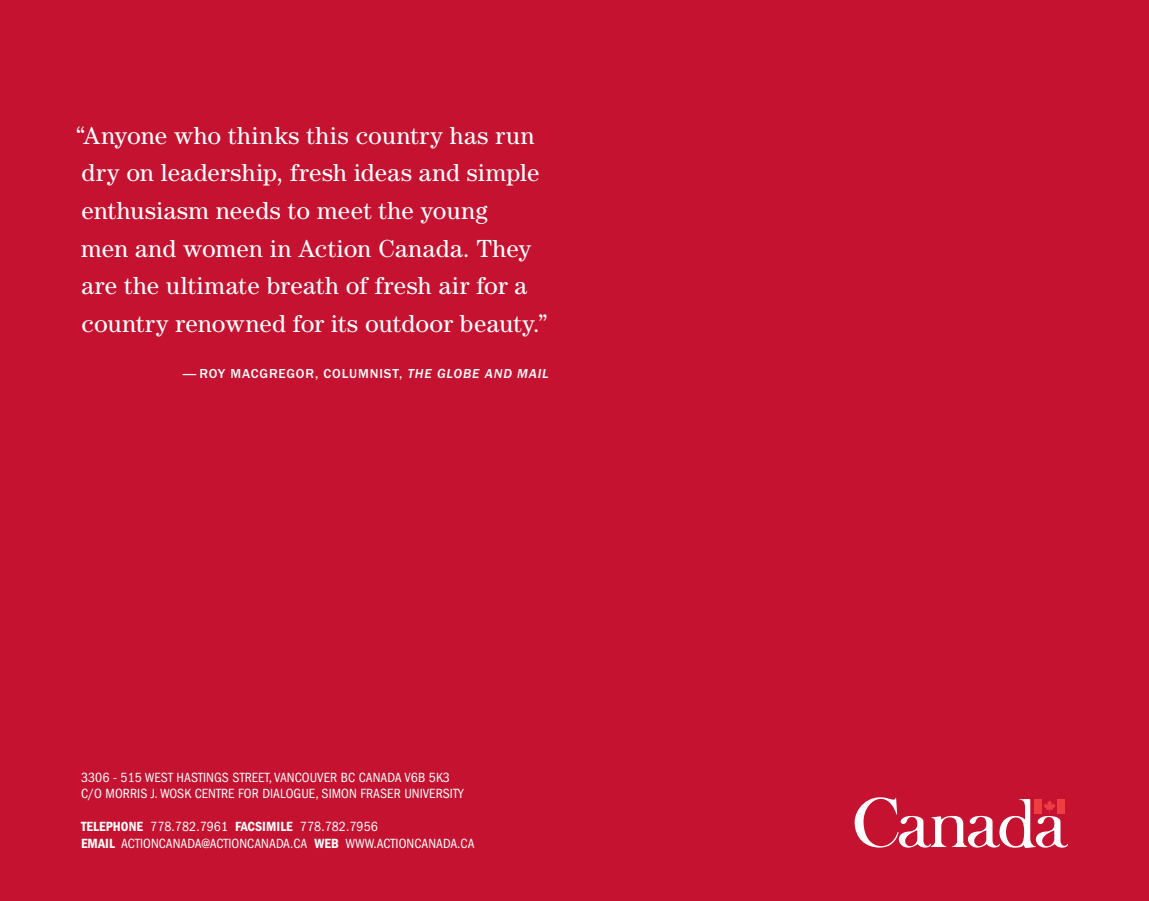
<style>
.page{position:relative;width:1149px;height:901px;background:#c41230}
.page>*{position:absolute;margin:0;border:0;box-sizing:border-box;transform-origin:0 0}
.t1{font:24.75px/37.5px "Century";letter-spacing:.015em;color:#fff}
.t2{font:condensed 13.8px/16.5px "Franklin Gothic";letter-spacing:.005em;color:#fff}
.t3{font:500 13.5px "ITC Franklin Gothic Std";letter-spacing:.06em;color:#fff}
.t4{font:13.5px "ITC Franklin Gothic Std Med It";letter-spacing:.06em;color:#fff}
.s1{font-family:"ITC Franklin Gothic Std";font-weight:500}
.s2{font-weight:600}
</style>
<div class="page">
<svg style="left:855px;top:797px;width:213px;height:51px"></svg>
<h1 class="t1" style="left:76px;top:116px;width:473px">“Anyone who thinks this country has run dry on leadership, fresh ideas and simple enthusiasm needs to meet the young<br>men and women in Action Canada. They are the ultimate breath of fresh air for a country renowned for its outdoor beauty.”</h1>
<p class="t3" style="left:183px;top:366px;width:96px">— ROY MACGREGOR</p>
<p class="t3" style="left:315px;top:366px;width:18px">, COL</p>
<p class="t3" style="left:349px;top:366px;width:18px">UMNIST</p>
<p class="t4" style="left:399px;top:366px;width:151px"><span class="s1">,</span> THE GLOBE AND MAIL</p>
<p class="t2" style="left:81px;top:769px;width:384px">3306 - 515 WEST HASTINGS STREET, VANCOUVER BC CANADA V6B 5K3<br>C/O MORRIS J. WOSK CENTRE FOR DIALOGUE, SIMON FRASER UNIVERSITY</p>
<p class="t2" style="left:81px;top:818px;width:395px"><span class="s2">TELEPHONE</span> 778.782.7961 <span class="s2">FACSIMILE</span> 778.782.7956<br><span class="s2">EMAIL</span> ACTIONCANADA@ACTIONCANADA.CA <span class="s2">WEB</span> WWW.ACTIONCANADA.CA</p>
</div>
